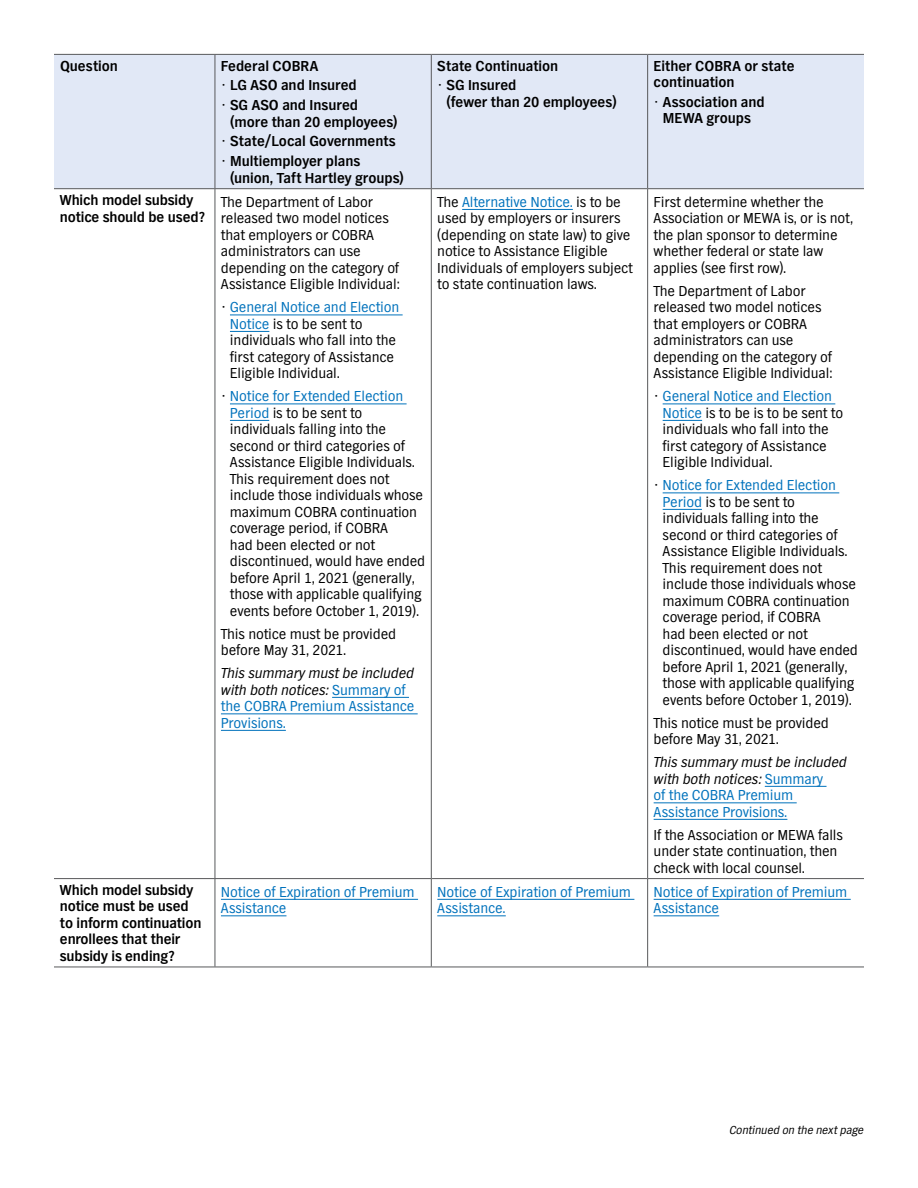
<style>
.page{position:relative;width:918px;height:1188px;background:#fff}
.page>*{position:absolute;margin:0;border:0;box-sizing:border-box;transform-origin:0 0}
.t1{font:15px/16.5px "TV Nord EF";letter-spacing:-.01em;color:#000}
.t2{font:700 15px/16.5px "TV Nord EF";letter-spacing:-.005em;color:#000}
.t3{font:15px/16.5px "TV Nord EF";letter-spacing:-.01em;color:#0072bc}
.t4{font:italic 12px "TV Nord EF";letter-spacing:-.01em;color:#000}
.s1{color:#0072bc}
.s2{font-style:italic;color:#000}
</style>
<div class="page">
<div style="left:54px;top:55px;width:810px;height:133px;background:#e1e8f6"></div>
<hr style="left:54px;top:54px;width:161px;height:1px;background:#58595b">
<hr style="left:215px;top:54px;width:216px;height:1px;background:#58595b">
<hr style="left:215px;top:55px;width:1px;height:133px;background:#58595b">
<hr style="left:431px;top:54px;width:217px;height:1px;background:#58595b">
<hr style="left:431px;top:55px;width:1px;height:133px;background:#58595b">
<hr style="left:648px;top:54px;width:216px;height:1px;background:#58595b">
<hr style="left:647px;top:55px;width:1px;height:133px;background:#58595b">
<hr style="left:54px;top:188px;width:161px;height:1px;background:#58595b">
<hr style="left:215px;top:188px;width:216px;height:1px;background:#58595b">
<hr style="left:215px;top:189px;width:1px;height:689px;background:#58595b">
<hr style="left:431px;top:188px;width:217px;height:1px;background:#58595b">
<hr style="left:431px;top:189px;width:1px;height:689px;background:#58595b">
<hr style="left:648px;top:188px;width:216px;height:1px;background:#58595b">
<hr style="left:647px;top:189px;width:1px;height:689px;background:#58595b">
<hr style="left:54px;top:878px;width:161px;height:1px;background:#58595b">
<hr style="left:215px;top:878px;width:216px;height:1px;background:#58595b">
<hr style="left:215px;top:879px;width:1px;height:88px;background:#58595b">
<hr style="left:431px;top:878px;width:217px;height:1px;background:#58595b">
<hr style="left:431px;top:879px;width:1px;height:88px;background:#58595b">
<hr style="left:648px;top:878px;width:216px;height:1px;background:#58595b">
<hr style="left:647px;top:879px;width:1px;height:88px;background:#58595b">
<hr style="left:54px;top:967px;width:161px;height:1px;background:#58595b">
<hr style="left:215px;top:967px;width:216px;height:1px;background:#58595b">
<hr style="left:431px;top:967px;width:217px;height:1px;background:#58595b">
<hr style="left:648px;top:967px;width:216px;height:1px;background:#58595b">
<hr style="left:230px;top:315px;width:173px;height:1px;background:#0072bc">
<hr style="left:230px;top:331px;width:39px;height:1px;background:#0072bc">
<hr style="left:230px;top:404px;width:177px;height:1px;background:#0072bc">
<hr style="left:230px;top:420px;width:39px;height:1px;background:#0072bc">
<hr style="left:332px;top:697px;width:77px;height:1px;background:#0072bc">
<hr style="left:221px;top:714px;width:197px;height:1px;background:#0072bc">
<hr style="left:221px;top:730px;width:65px;height:1px;background:#0072bc">
<hr style="left:462px;top:209px;width:111px;height:1px;background:#0072bc">
<hr style="left:663px;top:404px;width:172px;height:1px;background:#0072bc">
<hr style="left:663px;top:420px;width:39px;height:1px;background:#0072bc">
<hr style="left:663px;top:493px;width:176px;height:1px;background:#0072bc">
<hr style="left:663px;top:509px;width:39px;height:1px;background:#0072bc">
<hr style="left:765px;top:786px;width:62px;height:1px;background:#0072bc">
<hr style="left:654px;top:803px;width:143px;height:1px;background:#0072bc">
<hr style="left:654px;top:819px;width:133px;height:1px;background:#0072bc">
<hr style="left:221px;top:899px;width:197px;height:1px;background:#0072bc">
<hr style="left:221px;top:916px;width:65px;height:1px;background:#0072bc">
<hr style="left:437px;top:899px;width:197px;height:1px;background:#0072bc">
<hr style="left:437px;top:916px;width:69px;height:1px;background:#0072bc">
<hr style="left:654px;top:899px;width:197px;height:1px;background:#0072bc">
<hr style="left:654px;top:916px;width:65px;height:1px;background:#0072bc">
<p class="t2" style="left:60px;top:58px;width:60px">Question</p>
<p class="t2" style="left:221px;top:58px;width:99px">Federal COBRA</p>
<p class="t2" style="left:221px;top:77px;width:137px">• LG ASO and Insured</p>
<p class="t2" style="left:230px;top:97px;width:169px;text-indent:-9px">• SG ASO and Insured (more than 20 employees)</p>
<p class="t2" style="left:221px;top:133px;width:176px">• State/Local Governments</p>
<p class="t2" style="left:230px;top:153px;width:175px;text-indent:-9px">• Multiemployer plans (union, Taft Hartley groups)</p>
<p class="t2" style="left:60px;top:192px;width:146px">Which model subsidy notice should be used?</p>
<p class="t1" style="left:221px;top:193px;width:180px">The Department of Labor released two model notices that employers or COBRA administrators can use depending on the category of<br>Assistance Eligible Individual:</p>
<p class="t1" style="left:230px;top:299px;width:171px;text-indent:-9px">• <span class="s1">General Notice and Election<br>Notice</span> is to be sent to individuals who fall into the first category of Assistance<br>Eligible Individual.</p>
<p class="t1" style="left:230px;top:388px;width:197px;text-indent:-9px">• <span class="s1">Notice for Extended Election<br>Period</span> is to be sent to individuals falling into the second or third categories of<br>Assistance Eligible Individuals.<br>This requirement does not include those individuals whose maximum COBRA continuation coverage period, if COBRA<br>had been elected or not discontinued, would have ended before April 1, 2021 (generally, those with applicable qualifying events before October 1, 2019).</p>
<p class="t1" style="left:221px;top:625px;width:177px">This notice must be provided before May 31, 2021.</p>
<p class="t3" style="left:221px;top:665px;width:195px"><span class="s2">This summary must be included with both notices:</span> Summary of the COBRA Premium Assistance<br>Provisions.</p>
<p class="t2" style="left:437px;top:58px;width:123px">State Continuation</p>
<p class="t2" style="left:446px;top:77px;width:172px;text-indent:-9px">• SG Insured<br>(fewer than 20 employees)</p>
<p class="t2" style="left:654px;top:58px;width:143px">Either COBRA or state continuation</p>
<p class="t2" style="left:654px;top:94px;width:113px;text-align:center">• Association and<br>MEWA groups</p>
<p class="t1" style="left:437px;top:193px;width:197px">The <span class="s1">Alternative Notice.</span> is to be used by employers or insurers (depending on state law) to give notice to Assistance Eligible<br>Individuals of employers subject to state continuation laws.</p>
<p class="t1" style="left:654px;top:193px;width:201px">First determine whether the<br>Association or MEWA is, or is not, the plan sponsor to determine whether federal or state law applies (see first row).</p>
<p class="t1" style="left:654px;top:282px;width:180px">The Department of Labor released two model notices that employers or COBRA administrators can use depending on the category of<br>Assistance Eligible Individual:</p>
<p class="t1" style="left:663px;top:388px;width:182px;text-indent:-9px">• <span class="s1">General Notice and Election<br>Notice</span> is to be is to be sent to individuals who fall into the first category of Assistance<br>Eligible Individual.</p>
<p class="t1" style="left:663px;top:477px;width:197px;text-indent:-9px">• <span class="s1">Notice for Extended Election<br>Period</span> is to be sent to individuals falling into the second or third categories of<br>Assistance Eligible Individuals.<br>This requirement does not include those individuals whose maximum COBRA continuation coverage period, if COBRA<br>had been elected or not discontinued, would have ended before April 1, 2021 (generally, those with applicable qualifying events before October 1, 2019).</p>
<p class="t1" style="left:654px;top:714px;width:177px">This notice must be provided before May 31, 2021.</p>
<p class="t3" style="left:654px;top:754px;width:195px"><span class="s2">This summary must be included with both notices:</span> Summary<br>of the COBRA Premium<br>Assistance Provisions.</p>
<p class="t1" style="left:654px;top:826px;width:191px">If the Association or MEWA falls under state continuation, then check with local counsel.</p>
<p class="t2" style="left:60px;top:882px;width:143px">Which model subsidy notice must be used to inform continuation enrollees that their subsidy is ending?</p>
<p class="t3" style="left:221px;top:883px;width:195px">Notice of Expiration of Premium<br>Assistance</p>
<p class="t3" style="left:437px;top:883px;width:195px">Notice of Expiration of Premium<br>Assistance.</p>
<p class="t3" style="left:654px;top:883px;width:195px">Notice of Expiration of Premium<br>Assistance</p>
<p class="t4" style="left:729px;top:1124px;width:136px">Continued on the next page</p>
</div>
